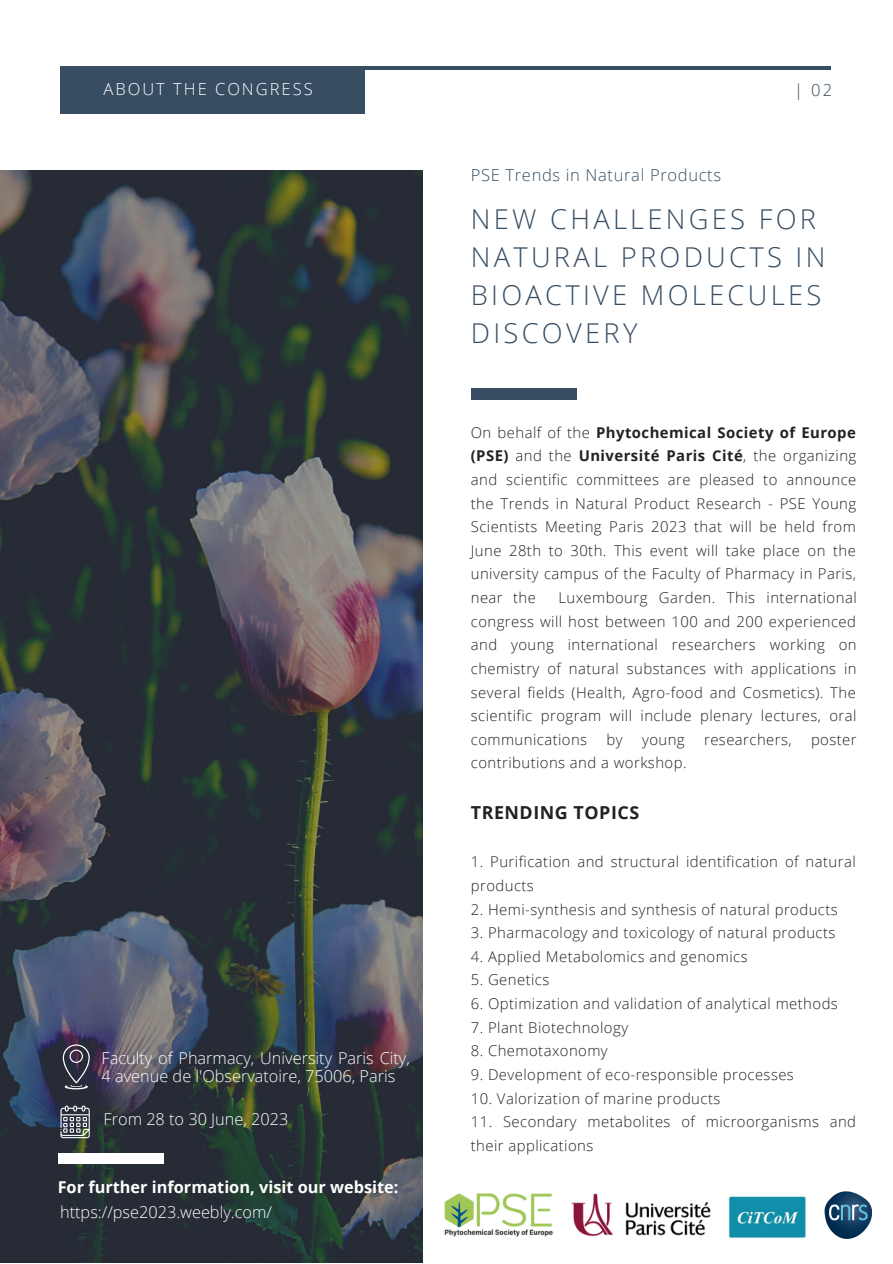
<style>
.page{position:relative;width:893px;height:1264px;background:#fff}
.page>*{position:absolute;margin:0;border:0;box-sizing:border-box;transform-origin:0 0}
.t1{font:300 27.3px/38.2px "Open Sans";letter-spacing:.12em;color:#364d62}
.t2{font:700 17.85px "Open Sans";letter-spacing:.03em;color:#222}
.t3{font:300 16.5px "Open Sans";letter-spacing:.04em;color:#364d62}
.t4{font:300 16.5px "Open Sans";letter-spacing:.12em;color:#fff}
.t5{font:300 16.35px/18px "Open Sans";color:#fff}
.t6{font:700 16.35px "Open Sans";color:#fff}
.t7{font:300 14.85px/23.5px "Open Sans";letter-spacing:.03em;color:#222;text-align:justify}
.s1{font-weight:700}
</style>
<div class="page">
<hr style="left:60px;top:66px;width:770px;height:4px;background:#364d62">
<div style="left:60px;top:66px;width:305px;height:47px;background:#364d62"></div>
<img style="left:0;top:170px;width:423px;height:1092px">
<div style="left:58px;top:1153px;width:105px;height:10px;background:#fff"></div>
<div style="left:471px;top:389px;width:105px;height:10px;background:#364d62"></div>
<img style="left:444px;top:1193px;width:109px;height:44px">
<img style="left:571px;top:1193px;width:139px;height:43px">
<img style="left:728px;top:1196px;width:78px;height:42px">
<img style="left:824px;top:1191px;width:47px;height:47px">
<svg style="left:63px;top:1044px;width:27px;height:45px"></svg>
<svg style="left:60px;top:1105px;width:30px;height:33px"></svg>
<p class="t4" style="left:104px;top:78px;width:210px">ABOUT THE CONGRESS</p>
<p class="t3" style="left:794px;top:79px;width:40px">| 02</p>
<p class="t3" style="left:471px;top:164px;width:252px">PSE Trends in Natural Products</p>
<p class="t5" style="left:102px;top:1048px;width:310px">Faculty of Pharmacy, University Paris City,<br>4 avenue de l'Observatoire, 75006, Paris</p>
<p class="t5" style="left:104px;top:1109px;width:186px">From 28 to 30 June, 2023</p>
<p class="t6" style="left:58px;top:1175px;width:342px">For further information, visit our website:</p>
<p class="t5" style="left:60px;top:1202px;width:213px">https://pse2023.weebly.com/</p>
<h1 class="t1" style="left:471px;top:199px;width:356px">NEW CHALLENGES FOR<br>NATURAL PRODUCTS IN<br>BIOACTIVE MOLECULES<br>DISCOVERY</h1>
<p class="t7" style="left:471px;top:420px;width:387px">On behalf of the <span class="s1">Phytochemical Society of Europe (PSE)</span> and the <span class="s1">Université Paris Cité</span>, the organizing and scientific committees are pleased to announce the Trends in Natural Product Research - PSE Young Scientists Meeting Paris 2023 that will be held from June 28th to 30th. This event will take place on the university campus of the Faculty of Pharmacy in Paris, near the</p>
<p class="t7" style="left:471px;top:585px;width:387px;text-indent:88px">Luxembourg Garden. This international congress will host between 100 and 200 experienced and young international researchers working on chemistry of natural substances with applications in several fields (Health, Agro-food and Cosmetics). The scientific program will include plenary lectures, oral communications</p>
<p class="t7" style="left:606px;top:727px;width:18px">by</p>
<p class="t7" style="left:642px;top:727px;width:44px">young</p>
<p class="t7" style="left:704px;top:727px;width:89px">researchers,</p>
<p class="t7" style="left:811px;top:727px;width:47px">poster</p>
<p class="t7" style="left:471px;top:750px;width:217px">contributions and a workshop.</p>
<p class="t2" style="left:471px;top:800px;width:170px">TRENDING TOPICS</p>
<p class="t7" style="left:471px;top:849px;width:386px">1. Purification and structural identification of natural products</p>
<p class="t7" style="left:471px;top:897px;width:368px">2. Hemi-synthesis and synthesis of natural products</p>
<p class="t7" style="left:471px;top:920px;width:366px">3. Pharmacology and toxicology of natural products</p>
<p class="t7" style="left:471px;top:944px;width:278px">4. Applied Metabolomics and genomics</p>
<p class="t7" style="left:471px;top:967px;width:80px">5. Genetics</p>
<p class="t7" style="left:471px;top:991px;width:368px">6. Optimization and validation of analytical methods</p>
<p class="t7" style="left:471px;top:1015px;width:159px">7. Plant Biotechnology</p>
<p class="t7" style="left:471px;top:1038px;width:138px">8. Chemotaxonomy</p>
<p class="t7" style="left:471px;top:1062px;width:324px">9. Development of eco-responsible processes</p>
<p class="t7" style="left:471px;top:1085px;width:251px">10. Valorization of marine products</p>
<p class="t7" style="left:471px;top:1109px;width:387px">11. Secondary metabolites of microorganisms and their applications</p>
</div>
